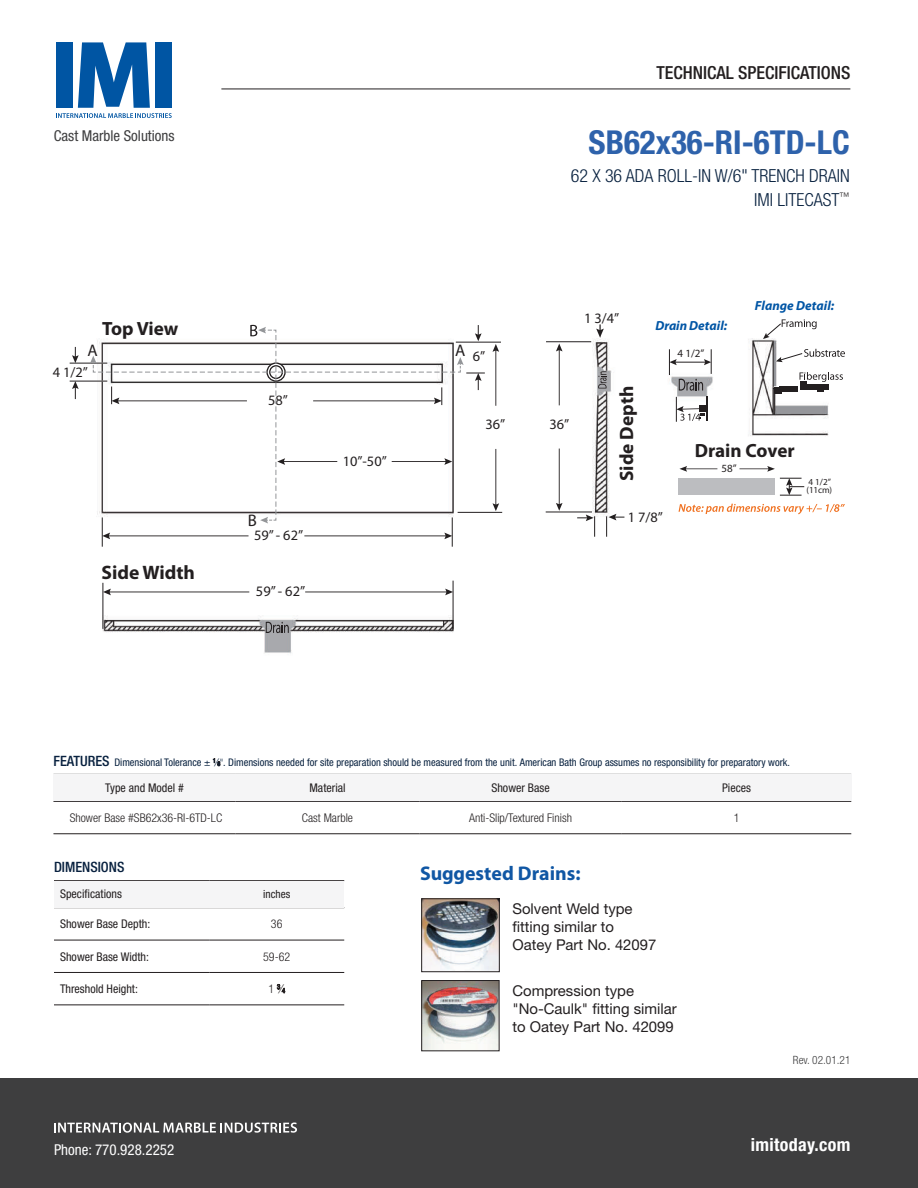
<style>
.page{position:relative;width:918px;height:1188px;background:#fff}
.page>*{position:absolute;margin:0;border:0;box-sizing:border-box;transform-origin:0 0}
.t1{font:700 condensed 33px "Helvetica Neue LT Std";color:#2e62ab}
.t2{font:700 19.8px "Myriad Pro";color:#1057a4}
.t3{font:700 19.5px "Myriad Pro";color:#231f20}
.t4{font:700 19.35px "Myriad Pro";color:#231f20}
.t5{font:700 19.2px "Myriad Pro";letter-spacing:-.005em;color:#231f20}
.t6{font:300 condensed 18px/24.3px "Helvetica Neue LT Std";color:#08213f;text-align:right}
.t7{font:500 condensed 18px "Helvetica Neue LT Std";color:#231f20}
.t8{font:700 condensed 18px "Helvetica Neue LT Std";letter-spacing:.02em;color:#fff}
.t9{font:16.8px "Myriad Pro";color:#231f20}
.t10{font:condensed 15px "Helvetica Neue LT Std";color:#3e3e3f}
.t11{font:condensed 15px "Helvetica Neue LT Std";color:#fff}
.t12{font:14.85px/17.9px "Helvetica Neue LT Std";color:#231f20}
.t13{font:14.55px "Myriad Pro";color:#231f20}
.t14{font:14.4px "Myriad Pro";color:#231f20}
.t15{font:500 condensed 14.25px "Helvetica Neue LT Std";color:#08213f}
.t16{font:italic 700 13.2px "Myriad Pro";color:#0155a5}
.t17{font:condensed 12px "Helvetica Neue LT Std";color:#231f20}
.t18{font:300 condensed 12px "Helvetica Neue LT Std";color:#231f20}
.t19{font:300 condensed 11.4px "Helvetica Neue LT Std";color:#3e3e3f}
.t20{font:condensed 11.25px "Helvetica Neue LT Std";color:#231f20}
.t21{font:11.1px "Myriad Pro";color:#231f20}
.t22{font:10.95px "Myriad Pro";color:#231f20}
.t23{font:condensed 10.5px "Helvetica Neue LT Std";color:#08213f}
.t24{font:9.15px/8.2px "Myriad Pro";color:#231f20}
.s1{font-weight:500;font-size:14.25px}
.s2{font-size:5.7px}
.s3{font-family:"Avant Garde IT Cby BT"}
.s4{font-size:6.6px}
</style>
<div class="page">
<hr style="left:221px;top:89px;width:629px;height:1px;background:#231f20">
<div style="left:0;top:1078px;width:918px;height:110px;background:#3e3e3f"></div>
<svg style="left:56px;top:42px;width:116px;height:76px"></svg>
<svg style="left:54px;top:1123px;width:243px;height:10px"></svg>
<img style="left:69px;top:324px;width:760px;height:330px">
<div style="left:678px;top:478px;width:97px;height:17px;background:#bcbdc0"></div>
<hr style="left:546px;top:512px;width:46px;height:1px;background:#231f20">
<hr style="left:458px;top:512px;width:44px;height:1px;background:#231f20">
<hr style="left:546px;top:341px;width:45px;height:1px;background:#231f20">
<hr style="left:456px;top:342px;width:45px;height:1px;background:#231f20">
<hr style="left:54px;top:1005px;width:155px;height:1px;background:#231f20">
<hr style="left:209px;top:1005px;width:135px;height:1px;background:#231f20">
<hr style="left:54px;top:972px;width:155px;height:1px;background:#231f20">
<hr style="left:209px;top:972px;width:135px;height:1px;background:#231f20">
<hr style="left:54px;top:940px;width:155px;height:1px;background:#231f20">
<hr style="left:209px;top:940px;width:135px;height:1px;background:#231f20">
<hr style="left:54px;top:880px;width:155px;height:1px;background:#231f20">
<hr style="left:209px;top:880px;width:135px;height:1px;background:#231f20">
<div style="left:209px;top:881px;width:135px;height:27px;background:#f5f5f6"></div>
<div style="left:54px;top:881px;width:155px;height:27px;background:#f5f5f6"></div>
<hr style="left:53px;top:834px;width:183px;height:1px;background:#231f20">
<hr style="left:236px;top:834px;width:183px;height:1px;background:#231f20">
<hr style="left:419px;top:834px;width:203px;height:1px;background:#231f20">
<hr style="left:622px;top:834px;width:229px;height:1px;background:#231f20">
<hr style="left:53px;top:801px;width:183px;height:1px;background:#231f20">
<hr style="left:236px;top:801px;width:183px;height:1px;background:#231f20">
<hr style="left:419px;top:801px;width:203px;height:1px;background:#231f20">
<hr style="left:622px;top:801px;width:229px;height:1px;background:#231f20">
<div style="left:622px;top:774px;width:229px;height:27px;background:#f5f5f6"></div>
<div style="left:419px;top:774px;width:203px;height:27px;background:#f5f5f6"></div>
<div style="left:236px;top:774px;width:183px;height:27px;background:#f5f5f6"></div>
<div style="left:53px;top:774px;width:183px;height:27px;background:#f5f5f6"></div>
<svg style="left:596px;top:324px;width:8px;height:14px"></svg>
<svg style="left:598px;top:371px;width:9px;height:17px"></svg>
<svg style="left:669px;top:349px;width:43px;height:42px"></svg>
<svg style="left:763px;top:319px;width:54px;height:20px"></svg>
<svg style="left:776px;top:349px;width:69px;height:13px"></svg>
<svg style="left:676px;top:397px;width:31px;height:25px"></svg>
<svg style="left:774px;top:372px;width:69px;height:21px"></svg>
<hr style="left:70px;top:363px;width:37px;height:1px;background:#231f20">
<hr style="left:70px;top:381px;width:37px;height:1px;background:#231f20">
<svg style="left:72px;top:347px;width:7px;height:16px"></svg>
<svg style="left:72px;top:381px;width:7px;height:18px"></svg>
<svg style="left:493px;top:344px;width:6px;height:62px"></svg>
<svg style="left:556px;top:344px;width:7px;height:61px"></svg>
<svg style="left:679px;top:466px;width:38px;height:6px"></svg>
<svg style="left:780px;top:478px;width:24px;height:18px"></svg>
<svg style="left:739px;top:466px;width:36px;height:6px"></svg>
<svg style="left:493px;top:449px;width:6px;height:62px"></svg>
<svg style="left:556px;top:449px;width:7px;height:62px"></svg>
<svg style="left:679px;top:504px;width:166px;height:10px"></svg>
<hr style="left:102px;top:517px;width:1px;height:30px;background:#231f20">
<svg style="left:102px;top:533px;width:147px;height:6px"></svg>
<svg style="left:90px;top:325px;width:395px;height:198px"></svg>
<svg style="left:606px;top:514px;width:18px;height:23px"></svg>
<svg style="left:104px;top:589px;width:145px;height:6px"></svg>
<hr style="left:103px;top:583px;width:1px;height:46px;background:#231f20">
<hr style="left:452px;top:517px;width:1px;height:30px;background:#231f20">
<svg style="left:304px;top:533px;width:148px;height:6px"></svg>
<svg style="left:305px;top:589px;width:148px;height:6px"></svg>
<hr style="left:453px;top:581px;width:1px;height:48px;background:#231f20">
<svg style="left:577px;top:515px;width:18px;height:22px"></svg>
<svg style="left:266px;top:622px;width:23px;height:11px"></svg>
<svg style="left:213px;top:758px;width:7px;height:8px"></svg>
<img style="left:423px;top:900px;width:75px;height:70px">
<div style="left:421px;top:898px;width:79px;height:74px;border:1px solid #231f20"></div>
<img style="left:423px;top:982px;width:75px;height:67px">
<div style="left:421px;top:980px;width:79px;height:71px;border:1px solid #231f20"></div>
<svg style="left:277px;top:984px;width:8px;height:9px"></svg>
<h3 class="t10" style="left:54px;top:127px;width:122px">Cast Marble Solutions</h3>
<h3 class="t7" style="left:656px;top:62px;width:196px">TECHNICAL SPECIFICATIONS</h3>
<h1 class="t1" style="left:589px;top:122px;width:263px">SB62x36-RI-6TD-LC</h1>
<p class="t6" style="left:571px;top:163px;width:281px">62 X 36 ADA ROLL-IN W/6" TRENCH DRAIN<br>IMI LITECAST<sup>™</sup></p>
<p class="t14" style="left:584px;top:309px;width:37px">1 3/4”</p>
<p class="t5" style="left:102px;top:316px;width:78px">Top View</p>
<h6 class="t16" style="left:656px;top:317px;width:73px">Drain Detail:</h6>
<p class="t9" style="left:87px;top:340px;width:12px">A</p>
<p class="t9" style="left:455px;top:340px;width:12px">A</p>
<p class="t21" style="left:677px;top:346px;width:28px">4 1/2”</p>
<p class="t14" style="left:473px;top:347px;width:14px">6”</p>
<p class="t14" style="left:53px;top:364px;width:37px">4 1/2”</p>
<h6 class="t16" style="left:755px;top:296px;width:81px">Flange Detail:</h6>
<h3 class="t3" style="left:102px;top:560px;width:95px">Side Width</h3>
<p class="t14" style="left:268px;top:391px;width:21px">58”</p>
<p class="t14" style="left:343px;top:452px;width:46px">10”-50”</p>
<p class="t14" style="left:485px;top:416px;width:21px">36”</p>
<p class="t14" style="left:549px;top:415px;width:21px">36”</p>
<p class="t4" style="left:614px;top:481px;width:97px;rotate:-90deg">Side Depth</p>
<p class="t9" style="left:248px;top:510px;width:11px">B</p>
<p class="t14" style="left:628px;top:509px;width:37px">1 7/8”</p>
<p class="t14" style="left:254px;top:526px;width:50px">59” - 62”</p>
<p class="t13" style="left:256px;top:582px;width:51px">59” - 62”</p>
<h4 class="t5" style="left:695px;top:438px;width:102px">Drain Cover</h4>
<p class="t22" style="left:721px;top:461px;width:17px">58”</p>
<p class="t24" style="left:807px;top:478px;width:27px">4 1/2” (11cm)</p>
<p class="t23" style="left:53px;top:756px;width:738px"><span class="s1">FEATURES</span> Dimensional Tolerance ± <sup>1</sup>⁄<span class="s2">8</span><span class="s3">"</span>. Dimensions needed for site preparation should be measured from the unit. American Bath Group assumes no responsibility for preparatory work.</p>
<p class="t17" style="left:105px;top:781px;width:80px">Type and Model #</p>
<p class="t17" style="left:309px;top:781px;width:38px">Material</p>
<p class="t17" style="left:491px;top:781px;width:60px">Shower Base</p>
<p class="t17" style="left:722px;top:781px;width:30px">Pieces</p>
<p class="t18" style="left:70px;top:811px;width:154px">Shower Base #SB62x36-RI-6TD-LC</p>
<p class="t18" style="left:302px;top:811px;width:53px">Cast Marble</p>
<p class="t18" style="left:469px;top:811px;width:104px">Anti-Slip/Textured Finish</p>
<p class="t18" style="left:734px;top:811px;width:7px">1</p>
<p class="t15" style="left:54px;top:859px;width:72px">DIMENSIONS</p>
<h3 class="t2" style="left:420px;top:860px;width:162px">Suggested Drains:</h3>
<p class="t17" style="left:60px;top:887px;width:63px">Specifcations</p>
<p class="t20" style="left:263px;top:888px;width:29px">inches</p>
<p class="t12" style="left:512px;top:900px;width:122px">Solvent Weld type</p>
<p class="t17" style="left:60px;top:917px;width:92px">Shower Base Depth:</p>
<p class="t18" style="left:271px;top:917px;width:13px">36</p>
<p class="t12" style="left:512px;top:918px;width:145px">ÿtting similar to<br>Oatey Part No. 42097</p>
<p class="t17" style="left:60px;top:949px;width:90px">Shower Base Width:</p>
<p class="t18" style="left:263px;top:949px;width:29px">59-62</p>
<p class="t17" style="left:60px;top:982px;width:79px">Threshold Height:</p>
<p class="t18" style="left:268px;top:982px;width:18px">1 <sup>3</sup>⁄<span class="s4">4</span></p>
<p class="t12" style="left:512px;top:982px;width:166px">Compression type "No-Caulk" ÿtting similar to Oatey Part No. 42099</p>
<h3 class="t11" style="left:54px;top:1141px;width:122px">Phone: 770.928.2252</h3>
<p class="t19" style="left:793px;top:1053px;width:59px">Rev. 02.01.21</p>
<h3 class="t8" style="left:751px;top:1134px;width:101px">imitoday.com</h3>
</div>
